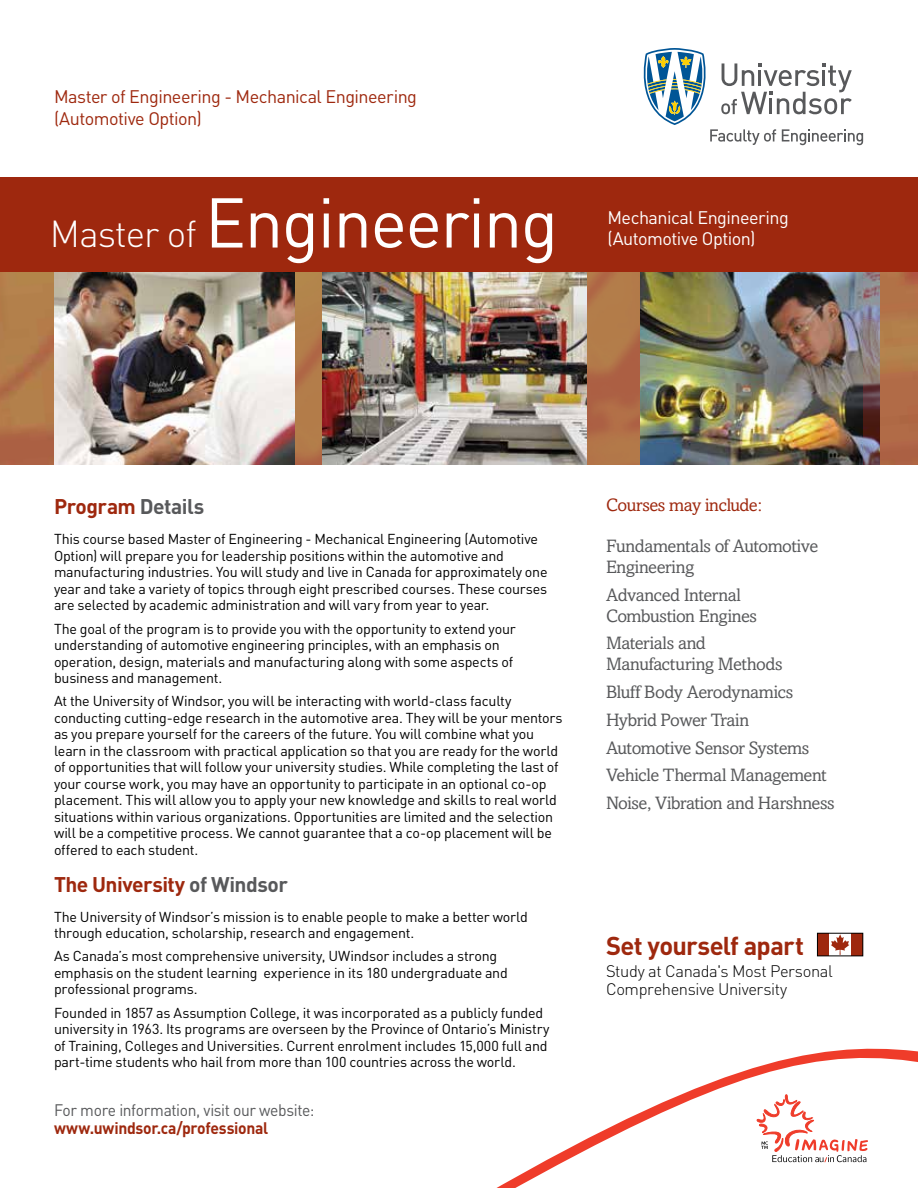
<style>
.page{position:relative;width:918px;height:1188px;background:#fff}
.page>*{position:absolute;margin:0;border:0;box-sizing:border-box;transform-origin:0 0}
.t1{font:69.15px "DIN";letter-spacing:-.025em;color:#fff}
.t2{font:700 25.5px "DIN";letter-spacing:-.03em;color:#9e280e}
.t3{font:700 21px "DIN";letter-spacing:-.025em;color:#9e280e}
.t4{font:18px/27.8px "Amasis";letter-spacing:-.025em;color:#58595b}
.t5{font:18px/21.6px "DIN";letter-spacing:-.03em;color:#9e280e}
.t6{font:18px/21px "DIN";letter-spacing:-.03em;color:#fff}
.t7{font:18px "Amasis";letter-spacing:-.03em;color:#9e280e}
.t8{font:300 16.5px/18px "DIN";letter-spacing:-.025em;color:#000}
.t9{font:16.5px "DIN";letter-spacing:-.025em;color:#58595b;scale:.95 1}
.t10{font:700 16.5px "DIN";letter-spacing:-.02em;color:#9e280e;scale:.95 1}
.t11{font:14.25px/16.5px "DIN";letter-spacing:-.015em;color:#000}
.s1{font-weight:300;font-size:37.2px}
.s2{color:#58595b}
</style>
<div class="page">
<div style="left:0;top:177px;width:918px;height:97px;background:#9e280e"></div>
<svg style="left:644px;top:48px;width:219px;height:97px"></svg>
<svg style="left:849px;top:935px;width:3px;height:19px"></svg>
<div style="left:852px;top:933px;width:11px;height:23px;background:#9e280e"></div>
<div style="left:817px;top:933px;width:12px;height:23px;background:#9e280e"></div>
<svg style="left:831px;top:935px;width:18px;height:19px"></svg>
<div style="left:817px;top:933px;width:46px;height:23px;border:1px solid #000"></div>
<img style="left:639px;top:272px;width:225px;height:193px">
<img style="left:54px;top:272px;width:241px;height:193px">
<img style="left:321px;top:272px;width:267px;height:193px">
<img style="left:895px;top:272px;width:23px;height:193px">
<img style="left:588px;top:272px;width:20px;height:193px">
<img style="left:295px;top:272px;width:26px;height:193px">
<img style="left:18px;top:272px;width:36px;height:193px">
<svg style="left:0;top:272px;width:18px;height:193px;fill:#b27d4a"></svg>
<svg style="left:608px;top:272px;width:31px;height:193px;fill:#b27749"></svg>
<svg style="left:864px;top:272px;width:31px;height:193px"></svg>
<svg style="left:496px;top:1048px;width:422px;height:140px"></svg>
<svg style="left:756px;top:1048px;width:112px;height:115px"></svg>
<p class="t5" style="left:54px;top:86px;width:365px">Master of Engineering - Mechanical Engineering (Automotive Option)</p>
<h1 class="t1" style="left:50px;top:179px;width:510px"><span class="s1">Master of</span> Engineering</h1>
<p class="t6" style="left:608px;top:207px;width:183px">Mechanical Engineering (Automotive Option)</p>
<h3 class="t3" style="left:54px;top:493px;width:152px">Program <span class="s2">Details</span></h3>
<p class="t11" style="left:54px;top:531px;width:495px">This course based Master of Engineering - Mechanical Engineering (Automotive Option) will prepare you for leadership positions within the automotive and manufacturing industries. You will study and live in Canada for approximately one year and take a variety of topics through eight prescribed courses. These courses are selected by academic administration and will vary from year to year.</p>
<p class="t11" style="left:54px;top:620px;width:463px">The goal of the program is to provide you with the opportunity to extend your understanding of automotive engineering principles, with an emphasis on operation, design, materials and manufacturing along with some aspects of business and management.</p>
<p class="t11" style="left:54px;top:693px;width:510px">At the University of Windsor, you will be interacting with world-class faculty conducting cutting-edge research in the automotive area. They will be your mentors as you prepare yourself for the careers of the future. You will combine what you learn in the classroom with practical application so that you are ready for the world of opportunities that will follow your university studies. While completing the last of your course work, you may have an opportunity to participate in an optional co-op placement. This will allow you to apply your new knowledge and skills to real world situations within various organizations. Opportunities are limited and the selection will be a competitive process. We cannot guarantee that a co-op placement will be offered to each student.</p>
<h3 class="t3" style="left:54px;top:870px;width:235px">The University <span class="s2">of Windsor</span></h3>
<p class="t11" style="left:54px;top:908px;width:476px">The University of Windsor’s mission is to enable people to make a better world through education, scholarship, research and engagement.</p>
<p class="t11" style="left:54px;top:948px;width:455px">As Canada’s most comprehensive university, UWindsor includes a strong emphasis on the student learning experience in its 180 undergraduate and professional programs.</p>
<p class="t11" style="left:54px;top:1004px;width:497px">Founded in 1857 as Assumption College, it was incorporated as a publicly funded university in 1963. Its programs are overseen by the Province of Ontario’s Ministry of Training, Colleges and Universities. Current enrolment includes 15,000 full and part-time students who hail from more than 100 countries across the world.</p>
<p class="t9" style="left:54px;top:1100px;width:276px">For more information, visit our website:</p>
<p class="t10" style="left:54px;top:1118px;width:227px">www.uwindsor.ca/professional</p>
<p class="t7" style="left:606px;top:494px;width:158px">Courses may include:</p>
<p class="t4" style="left:606px;top:535px;width:214px;line-height:21px">Fundamentals of Automotive<br>Engineering</p>
<p class="t4" style="left:606px;top:584px;width:153px;line-height:21px">Advanced Internal<br>Combustion Engines</p>
<p class="t4" style="left:606px;top:633px;width:178px;line-height:21px">Materials and<br>Manufacturing Methods</p>
<p class="t4" style="left:606px;top:678px;width:230px">Bluff Body Aerodynamics<br>Hybrid Power Train<br>Automotive Sensor Systems<br>Vehicle Thermal Management<br>Noise, Vibration and Harshness</p>
<h2 class="t2" style="left:606px;top:929px;width:200px">Set yourself apart</h2>
<p class="t8" style="left:606px;top:962px;width:228px">Study at Canada's Most Personal<br>Comprehensive University</p>
</div>
